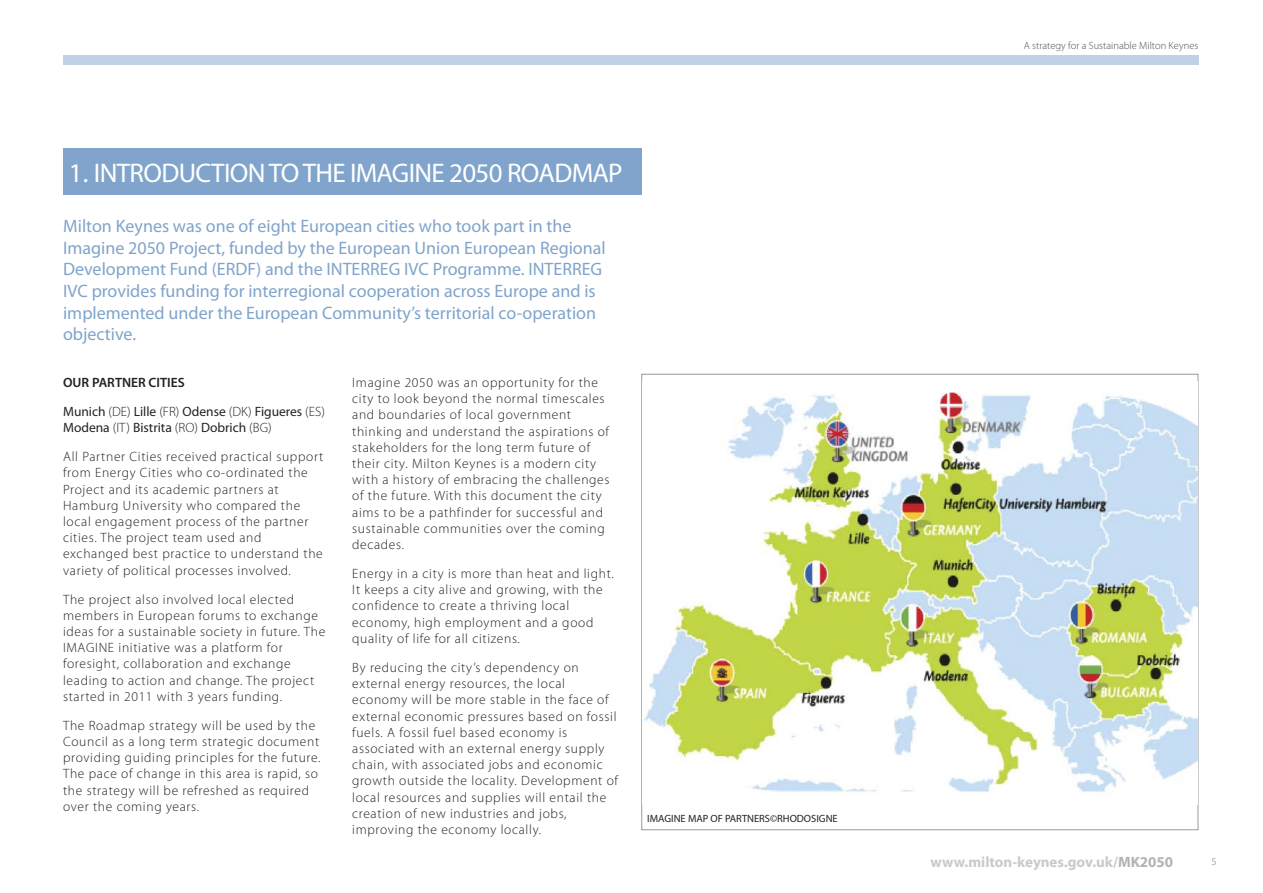
<style>
.page{position:relative;width:1263px;height:893px;background:#fff}
.page>*{position:absolute;margin:0;border:0;box-sizing:border-box;transform-origin:0 0}
.t1{font:27px "Myriad Pro";letter-spacing:-.025em;color:#fff}
.t2{font:18px/21.6px "Myriad Pro";color:#80a4cb}
.t3{font:700 15px "Myriad Pro";color:#c9cac9}
.t4{font:300 13.5px/16.2px "Myriad Pro";letter-spacing:.05em;color:#232122}
.t5{font:13.5px/29px "Myriad Pro";color:#232122}
.t6{font:300 10.5px "Myriad Pro";color:#4c4f54}
.t7{font:10.5px "Myriad Pro";color:#232122}
.t8{font:300 10.5px "Myriad Pro";color:#737679}
.s1{font-weight:600}
.s2{font-weight:300}
.s3{font-weight:400}
.s4{color:#b2b4b4}
</style>
<div class="page">
<div style="left:63px;top:56px;width:1135px;height:9px;background:#bfd1e5"></div>
<div style="left:63px;top:148px;width:578px;height:47px;background:#80a4cb"></div>
<img style="left:643px;top:392px;width:555px;height:400px">
<h1 class="t1" style="left:69px;top:161px;width:555px">1. INTRODUCTION TO THE IMAGINE 2050 ROADMAP</h1>
<p class="t2" style="left:63px;top:217px;width:544px">Milton Keynes was one of eight European cities who took part in the Imagine 2050 Project, funded by the European Union European Regional Development Fund (ERDF) and the INTERREG IVC Programme. INTERREG IVC provides funding for interregional cooperation across Europe and is implemented under the European Community’s territorial co-operation objective.</p>
<p class="t5" style="left:63px;top:369px;width:263px"><span class="s1">OUR PARTNER CITIES<br></span>Munich <span class="s2">(DE)</span> Lille <span class="s2">(FR)</span> Odense <span class="s2">(DK)</span> Figueres <span class="s2">(ES)</span></p>
<p class="t4" style="left:63px;top:414px;width:262px;line-height:29px"><span class="s3">Modena</span> (IT) <span class="s3">Bistrita</span> (RO) <span class="s3">Dobrich</span> (BG)<br>All Partner Cities received practical support</p>
<p class="t4" style="left:63px;top:466px;width:261px">from Energy Cities who co-ordinated the Project and its academic partners at Hamburg University who compared the local engagement process of the partner cities. The project team used and exchanged best practice to understand the variety of political processes involved.</p>
<p class="t4" style="left:63px;top:592px;width:264px">The project also involved local elected members in European forums to exchange ideas for a sustainable society in future. The IMAGINE initiative was a platform for foresight, collaboration and exchange leading to action and change. The project started in 2011 with 3 years funding.</p>
<p class="t4" style="left:63px;top:718px;width:259px">The Roadmap strategy will be used by the Council as a long term strategic document providing guiding principles for the future.<br>The pace of change in this area is rapid, so the strategy will be refreshed as required over the coming years.</p>
<p class="t4" style="left:352px;top:375px;width:259px">Imagine 2050 was an opportunity for the city to look beyond the normal timescales and boundaries of local government thinking and understand the aspirations of stakeholders for the long term future of their city. Milton Keynes is a modern city with a history of embracing the challenges of the future. With this document the city aims to be a pathfinder for successful and sustainable communities over the coming decades.</p>
<p class="t4" style="left:352px;top:566px;width:263px">Energy in a city is more than heat and light.<br>It keeps a city alive and growing, with the confidence to create a thriving local economy, high employment and a good quality of life for all citizens.</p>
<p class="t4" style="left:352px;top:660px;width:267px">By reducing the city’s dependency on external energy resources, the local economy will be more stable in the face of external economic pressures based on fossil fuels. A fossil fuel based economy is associated with an external energy supply chain, with associated jobs and economic growth outside the locality. Development of local resources and supplies will entail the creation of new industries and jobs, improving the economy locally.</p>
<p class="t7" style="left:647px;top:813px;width:192px">IMAGINE MAP OF PARTNERS©RHODOSIGNE</p>
<p class="t6" style="left:1024px;top:41px;width:176px">A strategy for a Sustainable Milton Keynes</p>
<p class="t3" style="left:931px;top:856px;width:244px">www.milton-keynes.gov.uk/<span class="s4">MK2050</span></p>
<p class="t8" style="left:1211px;top:856px;width:7px">5</p>
</div>
